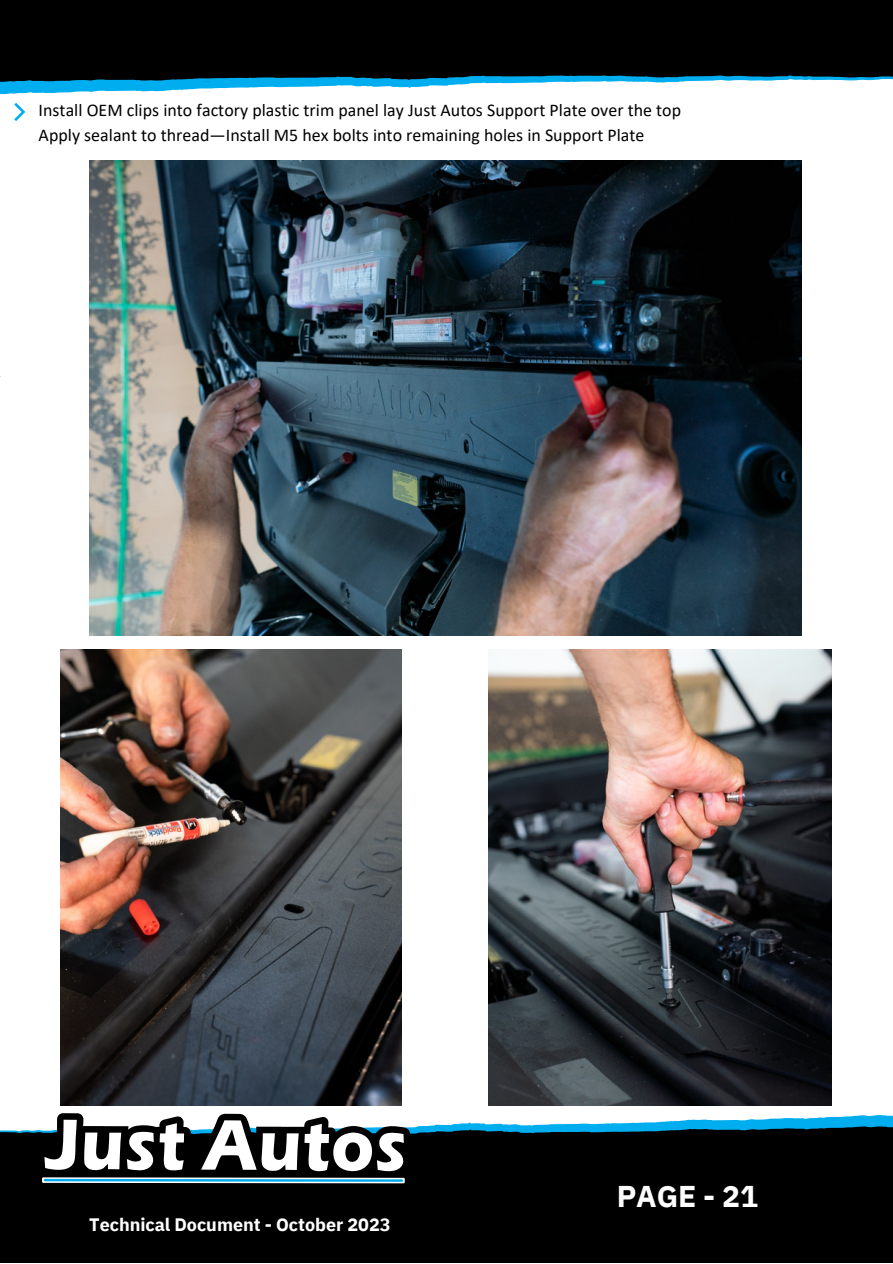
<style>
.page{position:relative;width:893px;height:1264px;background:#fff}
.page>*{position:absolute;margin:0;border:0;box-sizing:border-box;transform-origin:0 0}
.t1{font:700 30px "IBM Plex Sans";letter-spacing:-.005em;color:#fff}
.t2{font:18px "Calibri";color:#000}
.t3{font:700 18px "IBM Plex Sans";letter-spacing:-.005em;color:#fff}
.t4{font:17.85px "Calibri";color:#000}
</style>
<div class="page">
<img style="left:89px;top:160px;width:712px;height:475px">
<img style="left:61px;top:649px;width:341px;height:456px">
<img style="left:488px;top:649px;width:343px;height:456px">
<svg style="left:435px;top:1115px;width:457px;height:10px"></svg>
<div style="left:0;top:1125px;width:892px;height:137px;background:#000"></div>
<svg style="left:37px;top:1113px;width:373px;height:75px"></svg>
<svg style="left:0;top:84px;width:611px;height:11px"></svg>
<svg style="left:0;top:0;width:892px;height:84px;background:#030e12"></svg>
<svg style="left:14px;top:103px;width:11px;height:18px"></svg>
<p class="t4" style="left:39px;top:102px;width:644px">Install OEM clips into factory plastic trim panel lay Just Autos Support Plate over the top</p>
<p class="t2" style="left:39px;top:127px;width:607px">Apply sealant to thread—Install M5 hex bolts into remaining holes in Support Plate</p>
<p class="t3" style="left:89px;top:1212px;width:303px">Technical Document - October 2023</p>
<p class="t1" style="left:616px;top:1175px;width:143px">PAGE - 21</p>
</div>
